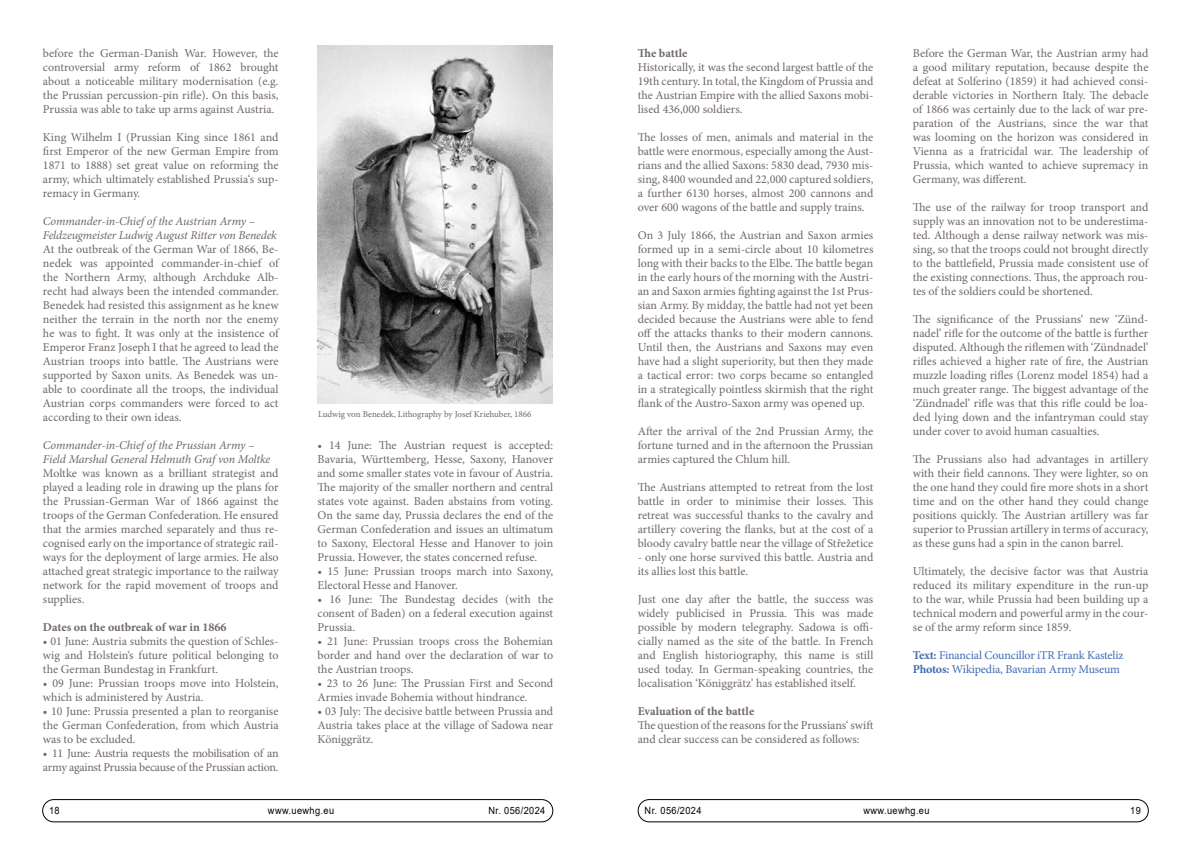
<style>
.page{position:relative;width:1191px;height:842px;background:#fff}
.page>*{position:absolute;margin:0;border:0;box-sizing:border-box;transform-origin:0 0}
.t1{font:12px/14px "Minion Pro";letter-spacing:-.005em;color:#6f6864;text-align:justify}
.t2{font:italic 12px/14px "Minion Pro";letter-spacing:-.01em;color:#6f6864}
.t3{font:12px/14px "Minion Pro";letter-spacing:-.025em;color:#6f6864}
.t4{font:12px/14px "Minion Pro";letter-spacing:-.015em;color:#3f6cb3}
.t5{font:700 12px "Minion Pro";color:#6f6864}
.t6{font:10px "Arial";letter-spacing:.04em;color:#000;scale:.92 1}
.t7{font:9px "Minion Pro";color:#6f6864}
.s1{font-weight:700}
</style>
<div class="page">
<div style="left:43px;top:799px;width:510px;height:23px;border:1px solid #000;border-radius:11px"></div>
<div style="left:638px;top:799px;width:510px;height:23px;border:1px solid #000;border-radius:11px"></div>
<img style="left:317px;top:46px;width:236px;height:358px">
<p class="t1" style="left:43px;top:46px;width:237px">before the German-Danish War. However, the controversial army reform of 1862 brought about a noticeable military modernisation (e.g. the Prussian percussion-pin rifle). On this basis, Prussia was able to take up arms against Austria.</p>
<p class="t1" style="left:43px;top:130px;width:237px">King Wilhelm I (Prussian King since 1861 and first Emperor of the new German Empire from 1871 to 1888) set great value on reforming the army, which ultimately established Prussia‘s sup&shy;remacy in Germany.</p>
<p class="t2" style="left:43px;top:214px;width:235px">Commander-in-Chief of the Austrian Army –<br>Feldzeugmeister Ludwig August Ritter von Benedek</p>
<p class="t1" style="left:43px;top:242px;width:237px">At the outbreak of the German War of 1866, Be&shy;nedek was appointed commander-in-chief of the Northern Army, although Archduke Alb&shy;recht had always been the intended commander.<br>Benedek had resisted this assignment as he knew neither the terrain in the north nor the enemy he was to fight. It was only at the insistence of Emperor Franz Joseph I that he agreed to lead the Austrian troops into battle. The Austrians were supported by Saxon units. As Benedek was un&shy;able to coordinate all the troops, the individual Austrian corps commanders were forced to act according to their own ideas.</p>
<p class="t2" style="left:43px;top:438px;width:229px">Commander-in-Chief of the Prussian Army –<br>Field Marshal General Helmuth Graf von Moltke</p>
<p class="t1" style="left:43px;top:466px;width:237px">Moltke was known as a brilliant strategist and played a leading role in drawing up the plans for the Prussian-German War of 1866 against the troops of the German Confederation. He ensured that the armies marched separately and thus re&shy;cognised early on the importance of strategic rail&shy;ways for the deployment of large armies. He also attached great strategic importance to the railway network for the rapid movement of troops and supplies.</p>
<p class="t5" style="left:43px;top:618px;width:185px">Dates on the outbreak of war in 1866</p>
<p class="t1" style="left:43px;top:634px;width:237px">• 01 June: Austria submits the question of Schles&shy;wig and Holstein‘s future political belonging to the German Bundestag in Frankfurt.</p>
<p class="t1" style="left:43px;top:676px;width:237px">• 09 June: Prussian troops move into Holstein, which is administered by Austria.</p>
<p class="t1" style="left:43px;top:704px;width:237px">• 10 June: Prussia presented a plan to reorganise the German Confederation, from which Austria was to be excluded.</p>
<p class="t3" style="left:43px;top:746px;width:237px">• 11 June: Austria requests the mobilisation of an army against Prussia because of the Prussian action.</p>
<p class="t7" style="left:318px;top:408px;width:215px">Ludwig von Benedek, Lithography by Josef Kriehuber, 1866</p>
<p class="t1" style="left:317px;top:438px;width:237px">• 14 June: The Austrian request is accepted:<br>Bavaria, Württemberg, Hesse, Saxony, Hanover and some smaller states vote in favour of Austria.<br>The majority of the smaller northern and central states vote against. Baden abstains from voting.<br>On the same day, Prussia declares the end of the German Confederation and issues an ultimatum to Saxony, Electoral Hesse and Hanover to join Prussia. However, the states concerned refuse.</p>
<p class="t1" style="left:317px;top:564px;width:237px">• 15 June: Prussian troops march into Saxony,<br>Electoral Hesse and Hanover.</p>
<p class="t1" style="left:317px;top:592px;width:237px">• 16 June: The Bundestag decides (with the consent of Baden) on a federal execution against Prussia.</p>
<p class="t1" style="left:317px;top:634px;width:237px">• 21 June: Prussian troops cross the Bohemian border and hand over the declaration of war to the Austrian troops.</p>
<p class="t1" style="left:317px;top:676px;width:237px">• 23 to 26 June: The Prussian First and Second<br>Armies invade Bohemia without hindrance.</p>
<p class="t1" style="left:317px;top:704px;width:237px">• 03 July: The decisive battle between Prussia and Austria takes place at the village of Sadowa near Königgrätz.</p>
<p class="t5" style="left:638px;top:44px;width:51px">The battle</p>
<p class="t1" style="left:638px;top:60px;width:237px">Historically, it was the second largest battle of the 19th century. In total, the Kingdom of Prussia and the Austrian Empire with the allied Saxons mobi&shy;lised 436,000 soldiers.</p>
<p class="t1" style="left:638px;top:130px;width:237px">The losses of men, animals and material in the battle were enormous, especially among the Aust&shy;rians and the allied Saxons: 5830 dead, 7930 mis&shy;sing, 8400 wounded and 22,000 captured soldiers, a further 6130 horses, almost 200 cannons and over 600 wagons of the battle and supply trains.</p>
<p class="t1" style="left:638px;top:228px;width:237px">On 3 July 1866, the Austrian and Saxon armies formed up in a semi-circle about 10 kilometres long with their backs to the Elbe. The battle began in the early hours of the morning with the Austri&shy;an and Saxon armies fighting against the 1st Prus&shy;sian Army. By midday, the battle had not yet been decided because the Austrians were able to fend off the attacks thanks to their modern cannons.<br>Until then, the Austrians and Saxons may even have had a slight superiority, but then they made a tactical error: two corps became so entangled in a strategically pointless skirmish that the right flank of the Austro-Saxon army was opened up.</p>
<p class="t1" style="left:638px;top:424px;width:237px">After the arrival of the 2nd Prussian Army, the fortune turned and in the afternoon the Prussian armies captured the Chlum hill.</p>
<p class="t1" style="left:638px;top:480px;width:237px">The Austrians attempted to retreat from the lost battle in order to minimise their losses. This retreat was successful thanks to the cavalry and artillery covering the flanks, but at the cost of a bloody cavalry battle near the village of Střežetice</p>
<p class="t1" style="left:638px;top:550px;width:237px">- only one horse survived this battle. Austria and its allies lost this battle.</p>
<p class="t1" style="left:638px;top:592px;width:237px">Just one day after the battle, the success was widely publicised in Prussia. This was made possible by modern telegraphy. Sadowa is offi&shy;cially named as the site of the battle. In French and English historiography, this name is still used today. In German-speaking countries, the localisation ‘Königgrätz’ has established itself.</p>
<p class="t5" style="left:638px;top:703px;width:118px">Evaluation of the battle</p>
<p class="t1" style="left:638px;top:718px;width:237px">The question of the reasons for the Prussians‘ swift and clear success can be considered as follows:</p>
<p class="t1" style="left:912px;top:46px;width:237px">Before the German War, the Austrian army had a good military reputation, because despite the defeat at Solferino (1859) it had achieved consi&shy;derable victories in Northern Italy. The debacle of 1866 was certainly due to the lack of war pre&shy;paration of the Austrians, since the war that was looming on the horizon was considered in Vienna as a fratricidal war. The leadership of Prussia, which wanted to achieve supremacy in Germany, was different.</p>
<p class="t1" style="left:912px;top:200px;width:237px">The use of the railway for troop transport and supply was an innovation not to be underestima&shy;ted. Although a dense railway network was mis&shy;sing, so that the troops could not brought directly to the battlefield, Prussia made consistent use of the existing connections. Thus, the approach rou&shy;tes of the soldiers could be shortened.</p>
<p class="t1" style="left:912px;top:312px;width:237px">The significance of the Prussians‘ new ‘Zünd&shy;nadel’ rifle for the outcome of the battle is further disputed. Although the riflemen with ‘Zündnadel’ rifles achieved a higher rate of fire, the Austrian muzzle loading rifles (Lorenz model 1854) had a much greater range. The biggest advantage of the ‘Zündnadel’ rifle was that this rifle could be loa&shy;ded lying down and the infantryman could stay under cover to avoid human casualties.</p>
<p class="t1" style="left:912px;top:452px;width:237px">The Prussians also had advantages in artillery with their field cannons. They were lighter, so on the one hand they could fire more shots in a short time and on the other hand they could change positions quickly. The Austrian artillery was far superior to Prussian artillery in terms of accuracy, as these guns had a spin in the canon barrel.</p>
<p class="t1" style="left:912px;top:564px;width:237px">Ultimately, the decisive factor was that Austria reduced its military expenditure in the run-up to the war, while Prussia had been building up a technical modern and powerful army in the cour&shy;se of the army reform since 1859.</p>
<p class="t4" style="left:912px;top:648px;width:212px"><span class="s1">Text:</span> Financial Councillor iTR Frank Kasteliz<br><span class="s1">Photos:</span> Wikipedia, Bavarian Army Museum</p>
<p class="t6" style="left:49px;top:804px;width:13px">18</p>
<p class="t6" style="left:268px;top:804px;width:73px">www.uewhg.eu</p>
<p class="t6" style="left:488px;top:804px;width:63px">Nr. 056/2024</p>
<p class="t6" style="left:644px;top:804px;width:63px">Nr. 056/2024</p>
<p class="t6" style="left:863px;top:804px;width:73px">www.uewhg.eu</p>
<p class="t6" style="left:1130px;top:804px;width:13px">19</p>
</div>
